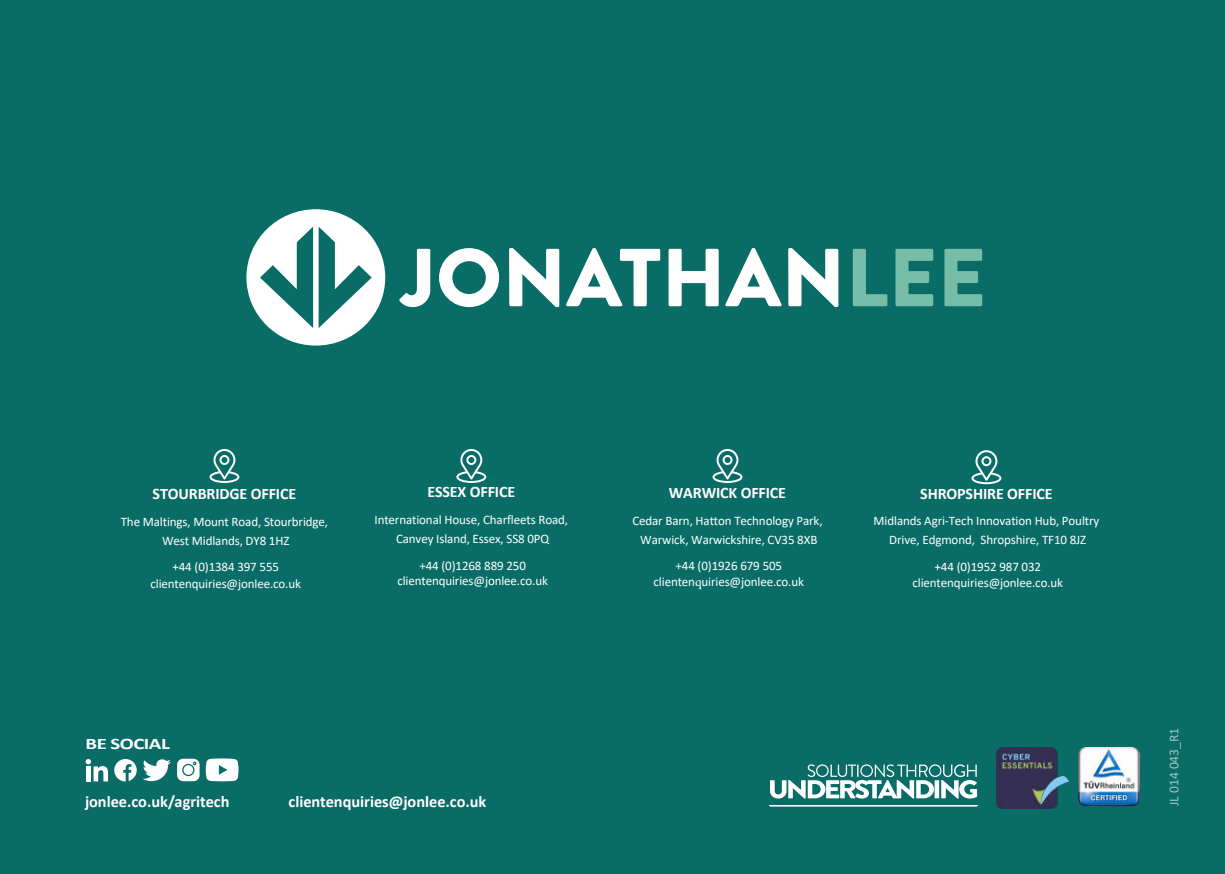
<style>
.page{position:relative;width:1225px;height:874px;background:#fff}
.page>*{position:absolute;margin:0;border:0;box-sizing:border-box;transform-origin:0 0}
.t1{font:700 16.4px "Calibri";color:#fff}
.t2{font:700 16px "Calibri";letter-spacing:-.01em;color:#fff}
.t3{font:700 16px "Calibri";letter-spacing:-.01em;color:#fff;scale:1.3 1}
.t4{font:13.6px "Calibri";color:#fff}
.t5{font:13px/18.8px "Calibri";letter-spacing:-.01em;color:#fff;text-align:center}
.s1{font-family:"Minion Pro"}
</style>
<div class="page">
<div style="left:0;top:0;width:1225px;height:873px;background:#096c66"></div>
<svg style="left:770px;top:764px;width:207px;height:34px"></svg>
<hr style="left:770px;top:805px;width:207px;height:1px;background:#f00">
<img style="left:1078px;top:747px;width:62px;height:59px">
<svg style="left:86px;top:759px;width:22px;height:22px"></svg>
<svg style="left:143px;top:759px;width:28px;height:21px"></svg>
<svg style="left:114px;top:759px;width:23px;height:22px"></svg>
<svg style="left:399px;top:249px;width:32px;height:58px"></svg>
<svg style="left:439px;top:248px;width:60px;height:59px"></svg>
<svg style="left:509px;top:248px;width:50px;height:59px"></svg>
<svg style="left:566px;top:248px;width:94px;height:58px"></svg>
<svg style="left:668px;top:249px;width:50px;height:57px"></svg>
<svg style="left:725px;top:248px;width:57px;height:58px"></svg>
<svg style="left:788px;top:248px;width:50px;height:59px"></svg>
<svg style="left:853px;top:249px;width:34px;height:57px"></svg>
<svg style="left:895px;top:249px;width:38px;height:57px"></svg>
<svg style="left:944px;top:249px;width:38px;height:57px"></svg>
<svg style="left:246px;top:209px;width:139px;height:136px"></svg>
<img style="left:996px;top:747px;width:72px;height:61px">
<svg style="left:177px;top:758px;width:23px;height:22px"></svg>
<svg style="left:206px;top:758px;width:32px;height:23px"></svg>
<hr style="left:769px;top:804px;width:208px;height:1px;background:#fff">
<svg style="left:209px;top:449px;width:30px;height:33px"></svg>
<svg style="left:456px;top:449px;width:30px;height:34px"></svg>
<svg style="left:712px;top:449px;width:31px;height:34px"></svg>
<svg style="left:971px;top:450px;width:30px;height:34px"></svg>
<p class="t2" style="left:153px;top:482px;width:145px">STOURBRIDGE OFFICE</p>
<p class="t5" style="left:121px;top:511px;width:209px">The Maltings, Mount Road, Stourbridge,<br>West Midlands, DY8 1HZ</p>
<p class="t5" style="left:150px;top:558px;width:152px;line-height:16px">+44 (0)1384 397 555 clientenquiries@jonlee.co.uk</p>
<p class="t2" style="left:427px;top:480px;width:89px">ESSEX OFFICE</p>
<p class="t5" style="left:374px;top:510px;width:195px">International House, Charfleets Road,<br>Canvey Island, Essex, SS8 0PQ</p>
<p class="t5" style="left:397px;top:557px;width:152px;line-height:15.6px">+44 (0)1268 889 250 clientenquiries@jonlee.co.uk</p>
<p class="t2" style="left:669px;top:481px;width:119px">WARWICK OFFICE</p>
<p class="t5" style="left:632px;top:510px;width:192px">Cedar Barn, Hatton Technology Park,<br>Warwick, Warwickshire, CV35 8XB</p>
<p class="t5" style="left:653px;top:557px;width:152px;line-height:15.8px">+44 (0)1926 679 505 clienten<span class="s1">q</span>uiries@jonlee.co.uk</p>
<p class="t2" style="left:920px;top:481px;width:134px">SHROPSHIRE OFFICE</p>
<p class="t5" style="left:873px;top:511px;width:227px">Midlands Agri-Tech Innovation Hub, Poultry<br>Drive, Edgmond, Shropshire, TF10 8JZ</p>
<p class="t5" style="left:912px;top:558px;width:152px;line-height:16px">+44 (0)1952 987 032 clientenquiries@jonlee.co.uk</p>
<p class="t3" style="left:86px;top:732px;width:66px">BE SOCIAL</p>
<p class="t4" style="left:1169px;top:805px;width:80px;rotate:-90deg">JL 014 043_R1</p>
<p class="t1" style="left:85px;top:789px;width:146px">jonlee.co.uk/agritech</p>
<p class="t1" style="left:288px;top:789px;width:199px">clientenquiries@jonlee.co.uk</p>
</div>
